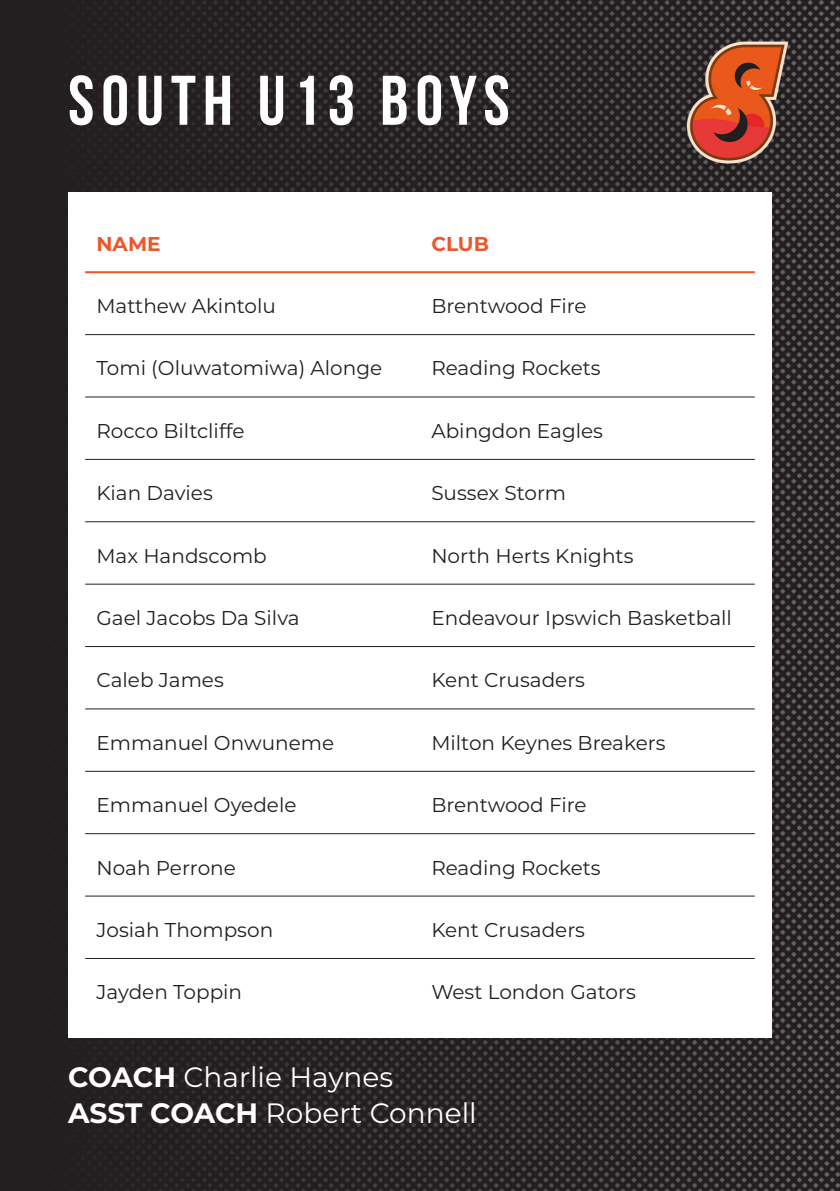
<style>
.page{position:relative;width:840px;height:1191px;background:#fff}
.page>*{position:absolute;margin:0;border:0;box-sizing:border-box;transform-origin:0 0}
.teamName{font:70px "Bebas Neue";letter-spacing:.1em;color:#fff}
.staff{font:28px "Montserrat";color:#fff}
.listContent{font:20px "Montserrat";color:#231f20}
.listHeading{font:700 20px "Montserrat";color:#ee562b}
.s1{font-weight:700}
</style>
<div class="page">
<img style="left:0;top:0;width:839px;height:1191px">
<div style="left:68px;top:193px;width:703px;height:844px;background:#fff"></div>
<hr style="left:85px;top:334px;width:335px;height:1px;background:#231f20">
<hr style="left:420px;top:334px;width:334px;height:1px;background:#231f20">
<hr style="left:85px;top:396px;width:335px;height:1px;background:#231f20">
<hr style="left:420px;top:396px;width:334px;height:1px;background:#231f20">
<hr style="left:85px;top:459px;width:335px;height:1px;background:#231f20">
<hr style="left:420px;top:459px;width:334px;height:1px;background:#231f20">
<hr style="left:85px;top:521px;width:335px;height:1px;background:#231f20">
<hr style="left:420px;top:521px;width:334px;height:1px;background:#231f20">
<hr style="left:85px;top:583px;width:335px;height:1px;background:#231f20">
<hr style="left:420px;top:583px;width:334px;height:1px;background:#231f20">
<hr style="left:85px;top:646px;width:335px;height:1px;background:#231f20">
<hr style="left:420px;top:646px;width:334px;height:1px;background:#231f20">
<hr style="left:85px;top:708px;width:335px;height:1px;background:#231f20">
<hr style="left:420px;top:708px;width:334px;height:1px;background:#231f20">
<hr style="left:85px;top:771px;width:335px;height:1px;background:#231f20">
<hr style="left:420px;top:771px;width:334px;height:1px;background:#231f20">
<hr style="left:85px;top:833px;width:335px;height:1px;background:#231f20">
<hr style="left:420px;top:833px;width:334px;height:1px;background:#231f20">
<hr style="left:85px;top:895px;width:335px;height:1px;background:#231f20">
<hr style="left:420px;top:895px;width:334px;height:1px;background:#231f20">
<hr style="left:85px;top:958px;width:335px;height:1px;background:#231f20">
<hr style="left:420px;top:958px;width:334px;height:1px;background:#231f20">
<hr style="left:85px;top:271px;width:335px;height:2px;background:#ee562b">
<hr style="left:420px;top:271px;width:334px;height:2px;background:#ee562b">
<img style="left:635px;top:0;width:204px;height:204px">
<p class="teamName" style="left:68px;top:62px;width:443px">SOUTH U13 BOYS</p>
<p class="listHeading" style="left:96px;top:229px;width:66px">NAME</p>
<p class="listHeading" style="left:431px;top:229px;width:59px">CLUB</p>
<p class="listContent" style="left:96px;top:292px;width:181px">Matthew Akintolu</p>
<p class="listContent" style="left:431px;top:292px;width:157px">Brentwood Fire</p>
<p class="listContent" style="left:96px;top:355px;width:287px">Tomi (Oluwatomiwa) Alonge</p>
<p class="listContent" style="left:431px;top:355px;width:171px">Reading Rockets</p>
<p class="listContent" style="left:96px;top:417px;width:149px">Rocco Biltcliffe</p>
<p class="listContent" style="left:431px;top:417px;width:173px">Abingdon Eagles</p>
<p class="listContent" style="left:96px;top:479px;width:118px">Kian Davies</p>
<p class="listContent" style="left:431px;top:479px;width:136px">Sussex Storm</p>
<p class="listContent" style="left:96px;top:542px;width:172px">Max Handscomb</p>
<p class="listContent" style="left:431px;top:542px;width:203px">North Herts Knights</p>
<p class="listContent" style="left:96px;top:604px;width:204px">Gael Jacobs Da Silva</p>
<p class="listContent" style="left:431px;top:604px;width:302px">Endeavour Ipswich Basketball</p>
<p class="listContent" style="left:96px;top:666px;width:129px">Caleb James</p>
<p class="listContent" style="left:431px;top:666px;width:155px">Kent Crusaders</p>
<p class="listContent" style="left:96px;top:729px;width:239px">Emmanuel Onwuneme</p>
<p class="listContent" style="left:431px;top:729px;width:235px">Milton Keynes Breakers</p>
<p class="listContent" style="left:96px;top:791px;width:201px">Emmanuel Oyedele</p>
<p class="listContent" style="left:431px;top:791px;width:157px">Brentwood Fire</p>
<p class="listContent" style="left:96px;top:853px;width:141px">Noah Perrone</p>
<p class="listContent" style="left:431px;top:853px;width:171px">Reading Rockets</p>
<p class="listContent" style="left:96px;top:916px;width:178px">Josiah Thompson</p>
<p class="listContent" style="left:431px;top:916px;width:155px">Kent Crusaders</p>
<p class="listContent" style="left:96px;top:978px;width:147px">Jayden Toppin</p>
<p class="listContent" style="left:431px;top:978px;width:206px">West London Gators</p>
<p class="staff" style="left:68px;top:1057px;width:326px"><span class="s1">COACH</span> Charlie Haynes</p>
<p class="staff" style="left:68px;top:1093px;width:410px"><span class="s1">ASST COACH</span> Robert Connell</p>
</div>
